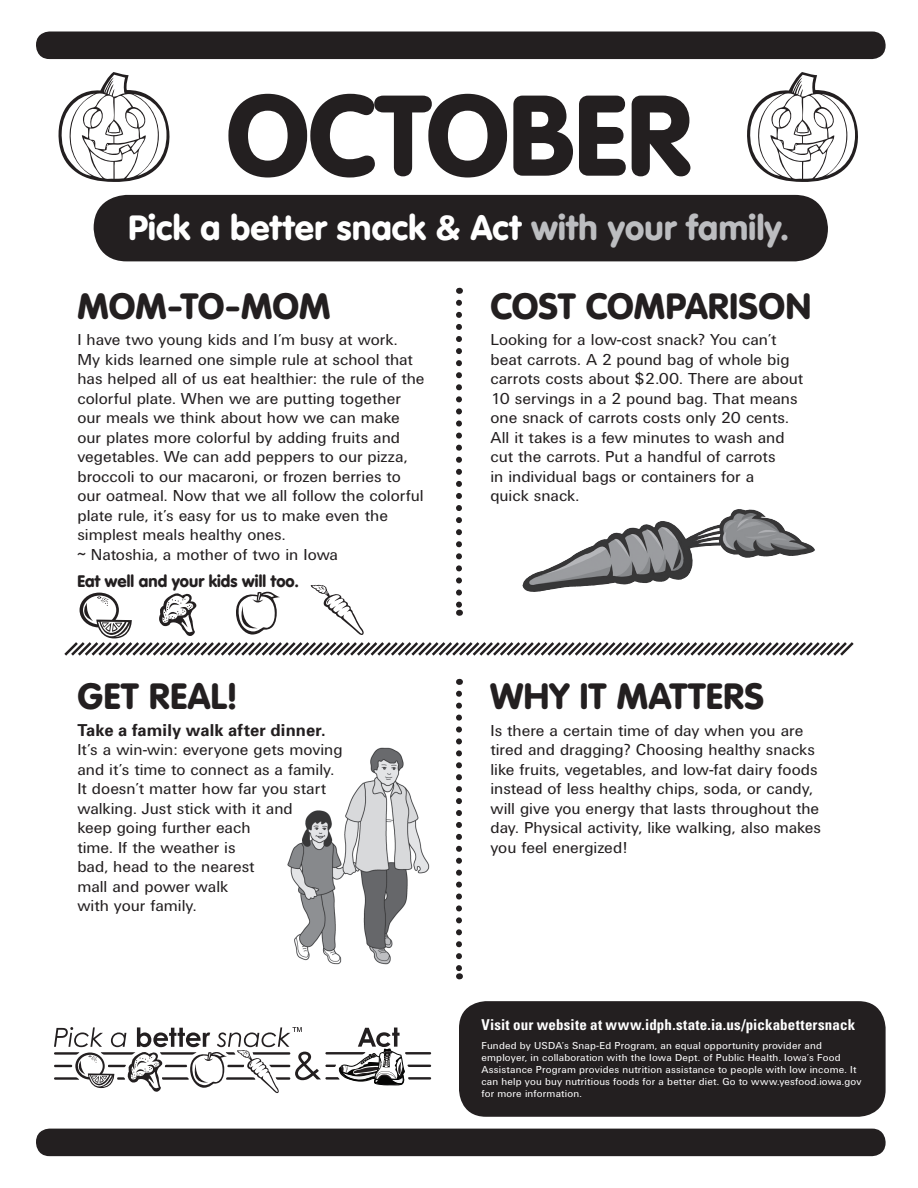
<style>
.page{position:relative;width:918px;height:1188px;background:#fff}
.page>*{position:absolute;margin:0;border:0;box-sizing:border-box;transform-origin:0 0}
.t1{font:900 112.5px "VAG Rounded";letter-spacing:-.005em;color:#231f20}
.t2{font:900 36px "VAG Rounded";letter-spacing:.12em;color:#231f20}
.t3{font:900 34.5px "VAG Rounded";letter-spacing:.015em;color:#fff}
.t4{font:16.5px/19.5px "Univers DTC";color:#231f20}
.t5{font:700 16.5px "Univers";letter-spacing:.01em;color:#231f20}
.t6{font:900 16.5px "VAG Rounded";letter-spacing:.005em;color:#231f20}
.t7{font:700 condensed 15px "Univers";letter-spacing:.01em;color:#fff}
.t8{font:10.5px/12px "Univers DTC";letter-spacing:.02em;color:#fff}
.s1{color:#bcbdc0}
</style>
<div class="page">
<img style="left:287px;top:747px;width:143px;height:218px">
<svg style="left:54px;top:1027px;width:377px;height:66px"></svg>
<div style="left:36px;top:32px;width:850px;height:27px;background:#231f20;border-radius:14px"></div>
<div style="left:36px;top:1129px;width:850px;height:27px;background:#231f20;border-radius:14px"></div>
<div style="left:94px;top:195px;width:734px;height:66px;background:#231f20;border-radius:33px"></div>
<svg style="left:456px;top:694px;width:6px;height:285px"></svg>
<div style="left:459px;top:1001px;width:427px;height:116px;background:#231f20;border-radius:27px"></div>
<svg style="left:58px;top:72px;width:112px;height:110px"></svg>
<svg style="left:747px;top:72px;width:111px;height:110px"></svg>
<svg style="left:64px;top:303px;width:790px;height:353px"></svg>
<img style="left:673px;top:509px;width:63px;height:30px">
<h1 class="t1" style="left:226px;top:68px;width:467px">OCTOBER</h1>
<h3 class="t3" style="left:128px;top:207px;width:663px">Pick a better snack &amp; Act <span class="s1">with your family.</span></h3>
<h2 class="t2" style="left:77px;top:285px;width:195px">Mom-to-mom</h2>
<p class="t4" style="left:77px;top:330px;width:349px">I have two young kids and I’m busy at work.<br>My kids learned one simple rule at school that has helped all of us eat healthier: the rule of the colorful plate. When we are putting together our meals we think about how we can make our plates more colorful by adding fruits and vegetables. We can add peppers to our pizza, broccoli to our macaroni, or frozen berries to our oatmeal. Now that we all follow the colorful plate rule, it’s easy for us to make even the simplest meals healthy ones.<br>~ Natoshia, a mother of two in Iowa</p>
<p class="t6" style="left:77px;top:571px;width:223px">Eat well and your kids will too.</p>
<h2 class="t2" style="left:77px;top:675px;width:161px">get real!</h2>
<p class="t5" style="left:77px;top:720px;width:250px">Take a family walk after dinner.</p>
<p class="t4" style="left:77px;top:740px;width:267px">It’s a win-win: everyone gets moving and it’s time to connect as a family.<br>It doesn’t matter how far you start walking. Just stick with it and<br>keep going further each<br>time. If the weather is<br>bad, head to the nearest<br>mall and power walk<br>with your family.</p>
<h2 class="t2" style="left:490px;top:285px;width:120px">costcompar</h2>
<h2 class="t2" style="left:730px;top:285px;width:83px">ison</h2>
<p class="t4" style="left:490px;top:330px;width:314px">Looking for a low-cost snack? You can’t beat carrots. A 2 pound bag of whole big carrots costs about $2.00. There are about 10 servings in a 2 pound bag. That means one snack of carrots costs only 20 cents.<br>All it takes is a few minutes to wash and cut the carrots. Put a handful of carrots<br>in individual bags or containers for a<br>quick snack.</p>
<h2 class="t2" style="left:490px;top:675px;width:149px">why it matter</h2>
<h2 class="t2" style="left:745px;top:675px;width:17px">s</h2>
<p class="t4" style="left:490px;top:720px;width:332px">Is there a certain time of day when you are tired and dragging? Choosing healthy snacks like fruits, vegetables, and low-fat dairy foods instead of less healthy chips, soda, or candy, will give you energy that lasts throughout the day. Physical activity, like walking, also makes you feel energized!</p>
<p class="t7" style="left:482px;top:1015px;width:375px">Visit our website at www.idph.state.ia.us/pickabettersnack</p>
<p class="t8" style="left:482px;top:1039px;width:382px">Funded by USDA’s Snap-Ed Program, an equal opportunity provider and employer, in collaboration with the Iowa Dept. of Public Health. Iowa’s Food Assistance Program provides nutrition assistance to people with low income. It can help you buy nutritious foods for a better diet. Go to www.yesfood.iowa.gov for more information.</p>
</div>
